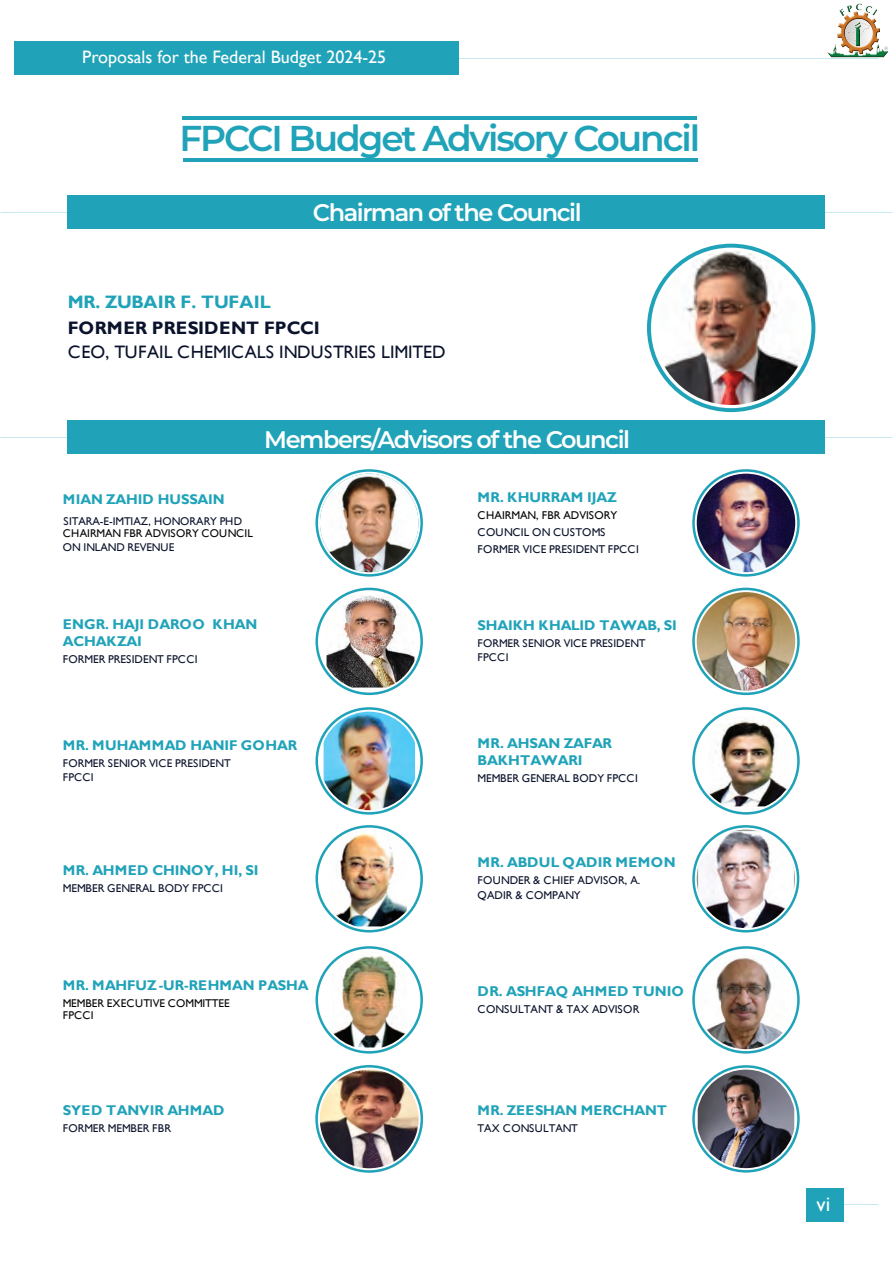
<style>
.page{position:relative;width:893px;height:1263px;background:#fff}
.page>*{position:absolute;margin:0;border:0;box-sizing:border-box;transform-origin:0 0}
.t1{font:600 36px "Montserrat";letter-spacing:-.06em;color:#20a3b9}
.t2{font:600 24px "Montserrat";letter-spacing:-.06em;color:#fff}
.t3{font:21px "Gill Sans";color:#fff}
.t4{font:18px "Gill Sans";color:#0a132b}
.t5{font:18px "Gill Sans";color:#fff}
.t6{font:700 18px "Gill Sans";color:#0a132b}
.t7{font:700 18px "Gill Sans";letter-spacing:-.005em;color:#20a3b9}
.t8{font:700 14.25px "Gill Sans";color:#20a3b9}
.t9{font:700 14.1px/17px "Gill Sans";color:#20a3b9}
.t10{font:700 14.1px/17px "Gill Sans";letter-spacing:-.025em;color:#20a3b9}
.t11{font:700 14.1px "Gill Sans";letter-spacing:.03em;color:#20a3b9}
.t12{font:11.4px "Gill Sans";color:#0a132b}
.t13{font:11.25px/13.8px "Gill Sans";color:#0a132b}
.t14{font:11.25px/12.1px "Gill Sans";color:#040503}
</style>
<div class="page">
<svg style="left:647px;top:244px;width:168px;height:168px;background:#32aabe"></svg>
<div style="left:651px;top:248px;width:160px;height:160px;background:#fff;border-radius:50%"></div>
<img style="left:654px;top:251px;width:154px;height:154px;border-radius:77px">
<div style="left:67px;top:196px;width:758px;height:33px;background:#20a3b9"></div>
<div style="left:67px;top:421px;width:758px;height:33px;background:#20a3b9"></div>
<div style="left:14px;top:41px;width:445px;height:34px;background:#20a3b9"></div>
<div style="left:806px;top:1188px;width:37px;height:33px;background:#20a3b9"></div>
<hr style="left:183px;top:116px;width:514px;height:3px;background:#20a3b9">
<hr style="left:183px;top:159px;width:514px;height:3px;background:#20a3b9">
<svg style="left:315px;top:469px;width:108px;height:108px"></svg>
<svg style="left:318px;top:472px;width:102px;height:102px"></svg>
<img style="left:320px;top:474px;width:98px;height:98px;border-radius:49px">
<svg style="left:692px;top:588px;width:108px;height:107px"></svg>
<svg style="left:695px;top:590px;width:102px;height:102px"></svg>
<img style="left:697px;top:592px;width:98px;height:99px;border-radius:49px">
<svg style="left:692px;top:1065px;width:108px;height:107px"></svg>
<img style="left:698px;top:1069px;width:96px;height:99px">
<svg style="left:315px;top:1065px;width:108px;height:108px"></svg>
<svg style="left:318px;top:1067px;width:103px;height:103px"></svg>
<img style="left:320px;top:1069px;width:98px;height:99px;border-radius:48px">
<svg style="left:315px;top:707px;width:108px;height:108px"></svg>
<svg style="left:318px;top:710px;width:102px;height:102px"></svg>
<img style="left:324px;top:712px;width:91px;height:98px">
<svg style="left:315px;top:946px;width:108px;height:107px"></svg>
<div style="left:318px;top:949px;width:102px;height:102px;background:#fff;border-radius:50%"></div>
<img style="left:332px;top:952px;width:75px;height:95px">
<svg style="left:692px;top:946px;width:108px;height:107px"></svg>
<div style="left:695px;top:949px;width:102px;height:102px;background:#fff;border-radius:50%"></div>
<img style="left:701px;top:954px;width:84px;height:95px">
<svg style="left:692px;top:825px;width:107px;height:107px"></svg>
<svg style="left:695px;top:828px;width:102px;height:102px"></svg>
<img style="left:697px;top:829px;width:98px;height:99px;border-radius:49px">
<svg style="left:692px;top:469px;width:108px;height:108px"></svg>
<svg style="left:695px;top:472px;width:102px;height:102px"></svg>
<img style="left:697px;top:474px;width:98px;height:98px;border-radius:49px">
<svg style="left:315px;top:825px;width:108px;height:107px"></svg>
<div style="left:318px;top:828px;width:102px;height:102px;background:#fff;border-radius:50%"></div>
<img style="left:331px;top:829px;width:76px;height:97px">
<svg style="left:692px;top:707px;width:108px;height:108px"></svg>
<div style="left:695px;top:710px;width:102px;height:102px;background:#fff;border-radius:50%"></div>
<img style="left:708px;top:716px;width:80px;height:90px">
<svg style="left:315px;top:588px;width:108px;height:107px"></svg>
<div style="left:318px;top:590px;width:102px;height:102px;background:#fff;border-radius:50%"></div>
<img style="left:327px;top:595px;width:87px;height:92px">
<img style="left:827px;top:3px;width:61px;height:55px">
<h3 class="t5" style="left:82px;top:47px;width:305px">Proposals for the Federal Budget 2024-25</h3>
<h1 class="t1" style="left:179px;top:112px;width:522px">FPCCI Budget Advisory Council</h1>
<h2 class="t2" style="left:313px;top:195px;width:270px">Chairman of the Council</h2>
<h3 class="t7" style="left:68px;top:291px;width:204px">MR. ZUBAIR F. TUFAIL</h3>
<h3 class="t6" style="left:68px;top:317px;width:253px">FORMER PRESIDENT FPCCI</h3>
<h3 class="t4" style="left:68px;top:342px;width:379px">CEO, TUFAIL CHEMICALS INDUSTRIES LIMITED</h3>
<h2 class="t2" style="left:264px;top:422px;width:368px">Members/Advisors of the Council</h2>
<p class="t9" style="left:63px;top:491px;width:163px">MIAN ZAHID HUSSAIN</p>
<p class="t13" style="left:63px;top:514px;width:180px">SITARA-E-IMTIAZ, HONORARY PHD</p>
<p class="t14" style="left:63px;top:528px;width:192px">CHAIRMAN FBR ADVISORY COUNCIL</p>
<p class="t13" style="left:63px;top:540px;width:113px">ON INLAND REVENUE</p>
<p class="t9" style="left:478px;top:489px;width:141px">MR. KHURRAM IJAZ</p>
<p class="t14" style="left:478px;top:509px;width:141px">CHAIRMAN, FBR ADVISORY</p>
<p class="t13" style="left:478px;top:524px;width:163px;line-height:17px">COUNCIL ON CUSTOMS<br>FORMER VICE PRESIDENT FPCCI</p>
<p class="t9" style="left:63px;top:616px;width:196px">ENGR. HAJI DAROO KHAN<br>ACHAKZAI</p>
<p class="t13" style="left:63px;top:652px;width:136px">FORMER PRESIDENT FPCCI</p>
<p class="t9" style="left:478px;top:617px;width:201px">SHAIKH KHALID TAWAB, SI</p>
<p class="t13" style="left:478px;top:637px;width:169px">FORMER SENIOR VICE PRESIDENT<br>FPCCI</p>
<p class="t9" style="left:63px;top:737px;width:236px">MR. MUHAMMAD HANIF GOHAR</p>
<p class="t13" style="left:63px;top:756px;width:169px">FORMER SENIOR VICE PRESIDENT<br>FPCCI</p>
<p class="t10" style="left:478px;top:735px;width:136px">MR. AHSAN ZAFAR<br>BAKHTAWARI</p>
<p class="t13" style="left:478px;top:772px;width:162px">MEMBER GENERAL BODY FPCCI</p>
<p class="t9" style="left:63px;top:862px;width:197px">MR. AHMED CHINOY, HI, SI</p>
<p class="t13" style="left:63px;top:881px;width:162px">MEMBER GENERAL BODY FPCCI</p>
<p class="t11" style="left:478px;top:854px;width:200px">MR. ABDUL QADIR MEMON</p>
<p class="t13" style="left:478px;top:873px;width:164px;line-height:15.5px">FOUNDER &amp; CHIEF ADVISOR, A.<br>QADIR &amp; COMPANY</p>
<p class="t9" style="left:63px;top:977px;width:247px">MR. MAHFUZ-UR-REHMAN PASHA</p>
<p class="t14" style="left:63px;top:997px;width:168px">MEMBER EXECUTIVE COMMITTEE<br>FPCCI</p>
<p class="t8" style="left:478px;top:982px;width:208px">DR. ASHFAQ AHMED TUNIO</p>
<p class="t12" style="left:478px;top:1002px;width:163px">CONSULTANT &amp; TAX ADVISOR</p>
<p class="t9" style="left:63px;top:1102px;width:163px">SYED TANVIR AHMAD</p>
<p class="t13" style="left:63px;top:1121px;width:110px">FORMER MEMBER FBR</p>
<p class="t9" style="left:478px;top:1102px;width:191px">MR. ZEESHAN MERCHANT</p>
<p class="t13" style="left:478px;top:1121px;width:102px">TAX CONSULTANT</p>
<h3 class="t3" style="left:816px;top:1191px;width:15px">vi</h3>
</div>
